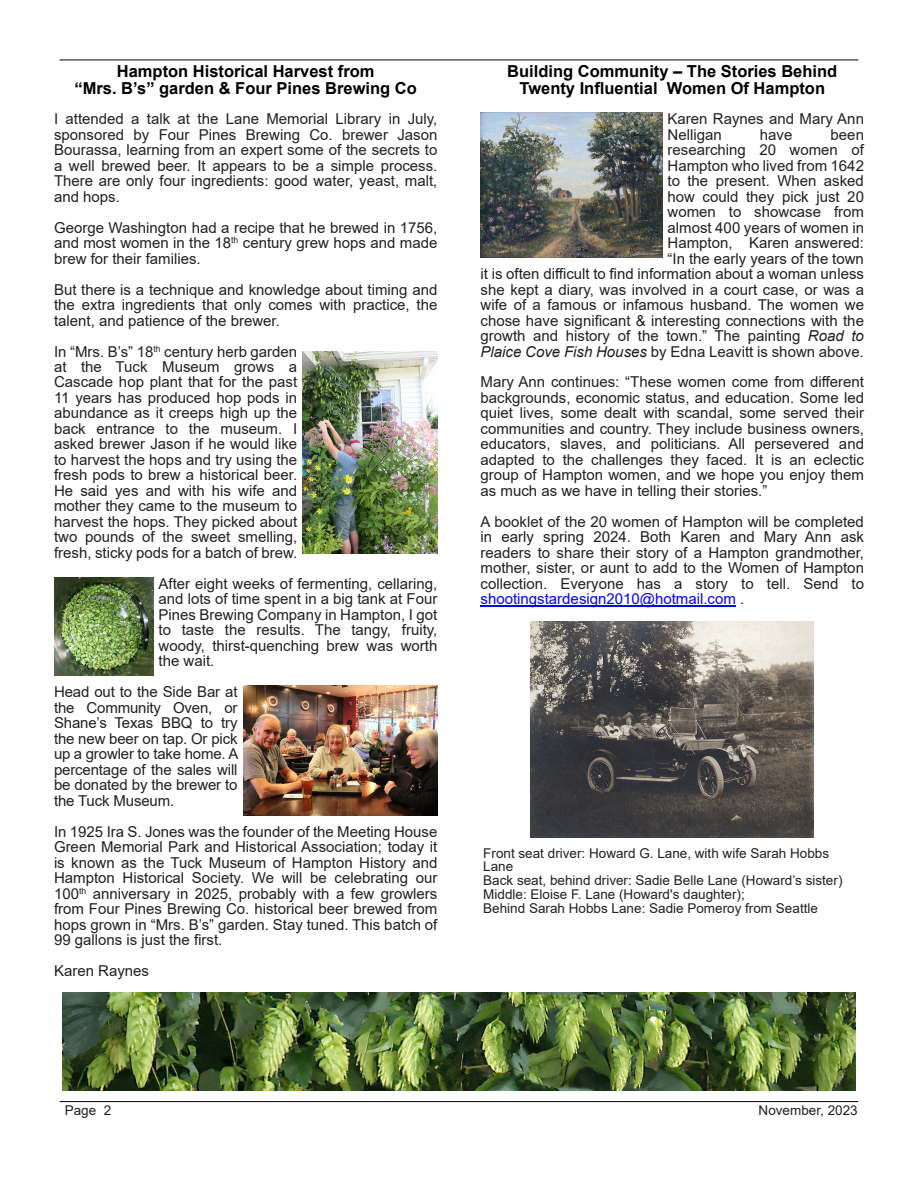
<style>
.page{position:relative;width:918px;height:1188px;background:#fff}
.page>*{position:absolute;margin:0;border:0;box-sizing:border-box;transform-origin:0 0}
.t1{font:700 16.5px/17.1px "Arial";color:#000;text-align:center}
.t2{font:15px/15.5px "Arial";color:#231f20;text-align:justify}
.t3{font:13.5px/14px "Arial";color:#231f20}
.s1{font-style:italic}
.s2{color:#00f}
</style>
<div class="page">
<hr style="left:60px;top:1101px;width:798px;height:1px;background:#000">
<hr style="left:60px;top:60px;width:798px;height:1px;background:#000">
<hr style="left:481px;top:606px;width:255px;height:1px;background:#00f">
<img style="left:303px;top:351px;width:134px;height:202px">
<img style="left:54px;top:578px;width:99px;height:97px">
<img style="left:243px;top:686px;width:194px;height:129px">
<img style="left:481px;top:113px;width:181px;height:144px">
<img style="left:531px;top:621px;width:283px;height:216px">
<img style="left:62px;top:993px;width:794px;height:98px">
<p class="t1" style="left:75px;top:64px;width:344px">Hampton Historical Harvest from<br>“Mrs. B’s” garden &amp; Four Pines Brewing Co</p>
<p class="t2" style="left:54px;top:113px;width:385px">I attended a talk at the Lane Memorial Library in July, sponsored by Four Pines Brewing Co. brewer Jason Bourassa, learning from an expert some of the secrets to a well brewed beer. It appears to be a simple process.<br>There are only four ingredients: good water, yeast, malt, and hops.</p>
<p class="t2" style="left:54px;top:221px;width:385px">George Washington had a recipe that he brewed in 1756, and most women in the 18<sup>th</sup> century grew hops and made brew for their families.</p>
<p class="t2" style="left:54px;top:283px;width:385px">But there is a technique and knowledge about timing and the extra ingredients that only comes with practice, the talent, and patience of the brewer.</p>
<p class="t2" style="left:54px;top:345px;width:245px">In “Mrs. B’s” 18<sup>th</sup> century herb garden at the Tuck Museum grows a Cascade hop plant that for the past 11 years has produced hop pods in abundance as it creeps high up the back entrance to the museum. I asked brewer Jason if he would like to harvest the hops and try using the fresh pods to brew a historical beer.<br>He said yes and with his wife and mother they came to the museum to harvest the hops. They picked about two pounds of the sweet smelling, fresh, sticky pods for a batch of brew.</p>
<p class="t2" style="left:159px;top:577px;width:280px">After eight weeks of fermenting, cellaring, and lots of time spent in a big tank at Four Pines Brewing Company in Hampton, I got to taste the results. The tangy, fruity, woody, thirst-quenching brew was worth the wait.</p>
<p class="t2" style="left:54px;top:686px;width:186px">Head out to the Side Bar at the Community Oven, or Shane’s Texas BBQ to try the new beer on tap. Or pick up a growler to take home. A percentage of the sales will be donated by the brewer to the Tuck Museum.</p>
<p class="t2" style="left:54px;top:825px;width:385px">In 1925 Ira S. Jones was the founder of the Meeting House Green Memorial Park and Historical Association; today it is known as the Tuck Museum of Hampton History and Hampton Historical Society. We will be celebrating our 100<sup>th</sup> anniversary in 2025, probably with a few growlers from Four Pines Brewing Co. historical beer brewed from hops grown in “Mrs. B’s” garden. Stay tuned. This batch of 99 gallons is just the first.</p>
<p class="t2" style="left:54px;top:965px;width:97px">Karen Raynes</p>
<p class="t1" style="left:507px;top:64px;width:332px">Building Community – The Stories Behind<br>Twenty Influential Women Of Hampton</p>
<p class="t2" style="left:668px;top:113px;width:198px">Karen Raynes and Mary Ann<br>Nelligan</p>
<p class="t2" style="left:481px;top:128px;width:385px;text-align:right">been<br>researching 20 women of<br>Hampton who lived from 1642<br>to the present. When asked<br>how could they pick just 20<br>women to showcase from<br>almost 400 years of women in<br>Hampton, Karen answered:<br>“In the early years of the town<br>it is often difficult to find information about a woman unless she kept a diary, was involved in a court case, or was a wife of a famous or infamous husband. The women we chose have significant &amp; interesting connections with the growth and history of the town.” The painting <span class="s1">Road to Plaice Cove Fish Houses</span> by Edna Leavitt is shown above.</p>
<p class="t2" style="left:481px;top:376px;width:385px">Mary Ann continues: “These women come from different backgrounds, economic status, and education. Some led quiet lives, some dealt with scandal, some served their communities and country. They include business owners, educators, slaves, and politicians. All persevered and adapted to the challenges they faced. It is an eclectic group of Hampton women, and we hope you enjoy them as much as we have in telling their stories.”</p>
<p class="t2" style="left:481px;top:515px;width:385px">A booklet of the 20 women of Hampton will be completed in early spring 2024. Both Karen and Mary Ann ask readers to share their story of a Hampton grandmother, mother, sister, or aunt to add to the Women of Hampton collection. Everyone has a story to tell. Send to <span class="s2">shootingstardesign2010@hotmail.com</span> .</p>
<p class="t2" style="left:760px;top:128px;width:34px">have</p>
<p class="t3" style="left:483px;top:847px;width:361px">Front seat driver: Howard G. Lane, with wife Sarah Hobbs Lane<br>Back seat, behind driver: Sadie Belle Lane (Howard’s sister)<br>Middle: Eloise F. Lane (Howard's daughter);<br>Behind Sarah Hobbs Lane: Sadie Pomeroy from Seattle</p>
<p class="t3" style="left:65px;top:1104px;width:48px">Page 2</p>
<p class="t3" style="left:759px;top:1104px;width:101px">November, 2023</p>
</div>
